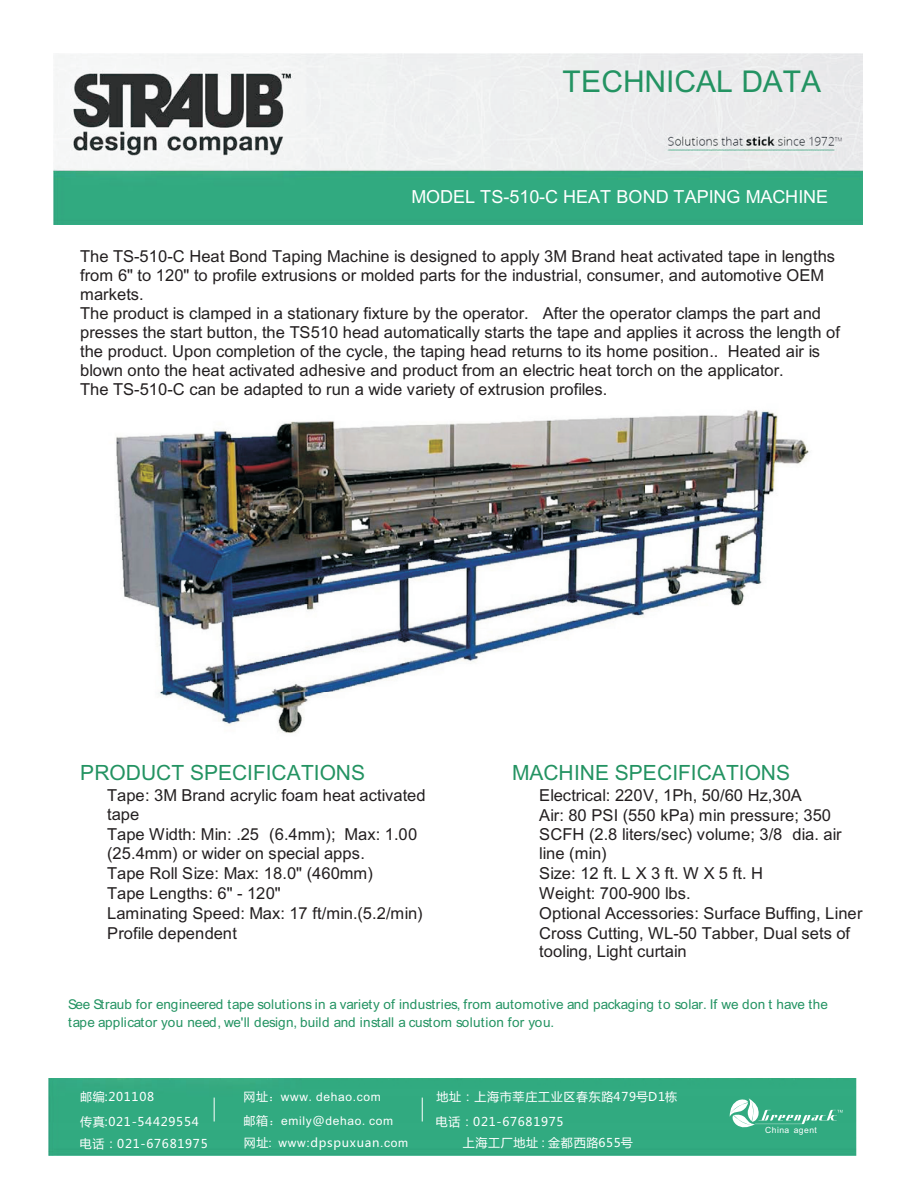
<style>
.page{position:relative;width:918px;height:1188px;background:#fff}
.page>*{position:absolute;margin:0;border:0;box-sizing:border-box;transform-origin:0 0}
.t1{font:30px "Arial Unicode MS";color:#239362}
.t2{font:21px "Arial Unicode MS";letter-spacing:.005em;color:#239362}
.t3{font:18px "Arial Unicode MS";color:#fff}
.t4{font:16.5px/19.6px "Arial Unicode MS";color:#231f20}
.t5{font:13.5px/18.3px "Arial Unicode MS";letter-spacing:.01em;color:#239362}
.t6{font:12px/24.5px "Microsoft Ya Hei";letter-spacing:.06em;color:#fff}
.t7{font:12px "Arial";letter-spacing:.055em;color:#fff}
.t8{font:8.55px "Arial";letter-spacing:.055em;color:#fff}
.s1{font-family:"Microsoft Ya Hei"}
.s2{font-family:"Sim Sun"}
.s3{font-family:"Arial"}
</style>
<div class="page">
<img style="left:53px;top:53px;width:809px;height:172px">
<img style="left:116px;top:410px;width:693px;height:323px">
<div style="left:48px;top:1078px;width:809px;height:77px;background:#31aa80"></div>
<svg style="left:214px;top:1098px;width:1px;height:24px"></svg>
<svg style="left:422px;top:1098px;width:1px;height:24px"></svg>
<svg style="left:730px;top:1098px;width:113px;height:30px;background:#5dbc9b"></svg>
<h1 class="t1" style="left:563px;top:70px;width:260px">TECHNICAL DATA</h1>
<p class="t3" style="left:411px;top:190px;width:418px">MODEL TS-510-C HEAT BOND TAPING MACHINE</p>
<p class="t4" style="left:80px;top:248px;width:761px;line-height:19px">The TS-510-C Heat Bond Taping Machine is designed to apply 3M Brand heat activated tape in lengths from 6" to 120" to profile extrusions or molded parts for the industrial, consumer, and automotive OEM markets.<br>The product is clamped in a stationary fixture by the operator. After the operator clamps the part and presses the start button, the TS510 head automatically starts the tape and applies it across the length of the product. Upon completion of the cycle, the taping head returns to its home position.. Heated air is blown onto the heat activated adhesive and product from an electric heat torch on the applicator.<br>The TS-510-C can be adapted to run a wide variety of extrusion profiles.</p>
<p class="t2" style="left:80px;top:765px;width:286px">PRODUCT SPECIFICATIONS</p>
<p class="t4" style="left:107px;top:787px;width:320px">Tape: 3M Brand acrylic foam heat activated tape<br>Tape Width: Min: .25 (6.4mm); Max: 1.00 (25.4mm) or wider on special apps.<br>Tape Roll Size: Max: 18.0" (460mm)<br>Tape Lengths: 6" - 120"<br>Laminating Speed: Max: 17 ft/min.(5.2/min)<br>Profile dependent</p>
<p class="t2" style="left:512px;top:765px;width:279px">MACHINE SPECIFICATIONS</p>
<p class="t4" style="left:539px;top:787px;width:325px">Electrical: 220V, 1Ph, 50/60 Hz,30A<br>Air: 80 PSI (550 kPa) min pressure; 350<br>SCFH (2.8 liters/sec) volume; 3/8 dia. air line (min)<br>Size: 12 ft. L X 3 ft. W X 5 ft. H<br>Weight: 700-900 lbs.<br>Optional Accessories: Surface Buffing, Liner<br>Cross Cutting, WL-50 Tabber, Dual sets of tooling, Light curtain</p>
<p class="t5" style="left:68px;top:996px;width:761px">See Straub for engineered tape solutions in a variety of industries, from automotive and packaging to solar. If we don t have the tape applicator you need, we'll design, build and install a custom solution for you.</p>
<p class="t6" style="left:436px;top:1086px;width:243px">地址：上海市莘庄工业区春东路479号D1栋电话：021-67681975</p>
<p class="t6" style="left:80px;top:1086px;width:120px">邮编:201108<br>传真:021-54429554</p>
<p class="t7" style="left:244px;top:1093px;width:139px"><span class="s1">网址</span><span class="s2">：</span>www<span class="s2">.</span>dehao.com</p>
<p class="t6" style="left:244px;top:1131px;width:166px">网址<span class="s3">: www:</span>dpspuxuan<span class="s3">.com</span></p>
<p class="t7" style="left:244px;top:1116px;width:151px"><span class="s1">邮箱</span><span class="s2">：</span>emily<span class="s1">@</span>dehao<span class="s2">.</span>com</p>
<p class="t6" style="left:80px;top:1133px;width:129px">电话：021-67681975</p>
<p class="t6" style="left:463px;top:1132px;width:172px">上海工厂地址 : 金都西路655号</p>
<p class="t8" style="left:765px;top:1127px;width:53px">China agent</p>
</div>
